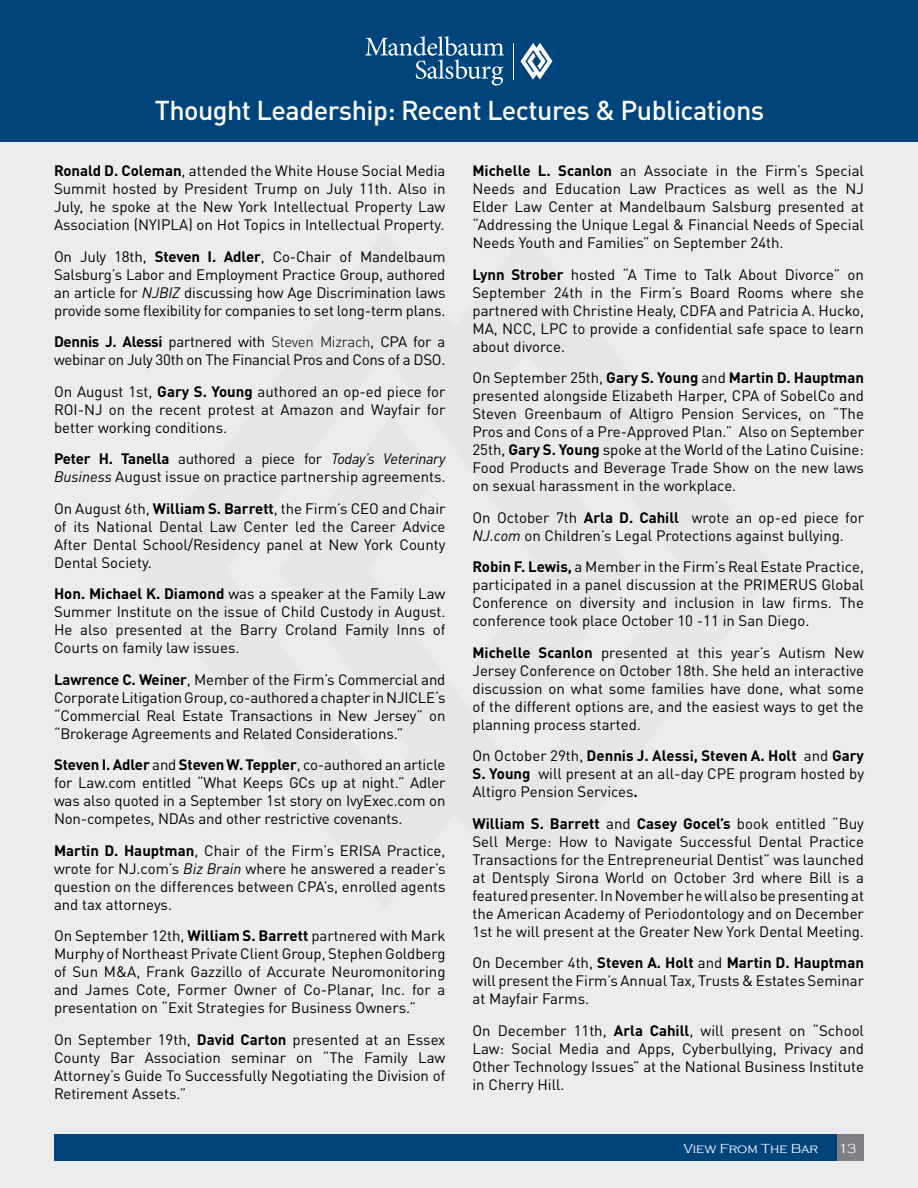
<style>
.page{position:relative;width:918px;height:1188px;background:#ebeced}
.page>*{position:absolute;margin:0;border:0;box-sizing:border-box;transform-origin:0 0}
.t1{font:500 27px "DINOT";letter-spacing:-.02em;color:#fff}
.t2{font:15px/18px "DINOT";color:#000;text-align:justify}
.t3{font:15px/18px "DINOT";letter-spacing:-.02em;color:#000}
.t4{font:300 13.5px "Copperplate Gothic";color:#fff}
.s1{font-weight:700}
.s2{font-style:italic}
.s3{font-weight:300}
</style>
<div class="page">
<div style="left:837px;top:1134px;width:27px;height:27px;background:#807f83"></div>
<div style="left:54px;top:1134px;width:783px;height:27px;background:#00447c"></div>
<div style="left:0;top:0;width:918px;height:142px;background:#00447c"></div>
<svg style="left:365px;top:36px;width:139px;height:50px"></svg>
<svg style="left:521px;top:43px;width:31px;height:37px"></svg>
<hr style="left:513px;top:43px;width:1px;height:37px;background:#fff">
<h1 class="t1" style="left:155px;top:93px;width:611px">Thought Leadership: Recent Lectures &amp; Publications</h1>
<p class="t2" style="left:54px;top:162px;width:393px"><span class="s1">Ronald D. Coleman</span>, attended the White House Social Media Summit hosted by President Trump on July 11th. Also in July, he spoke at the New York Intellectual Property Law Association (NYIPLA) on Hot Topics in Intellectual Property.</p>
<p class="t2" style="left:54px;top:247px;width:393px">On July 18th, <span class="s1">Steven I. Adler</span>, Co-Chair of Mandelbaum Salsburg’s Labor and Employment Practice Group, authored an article for <span class="s2">NJBIZ</span> discussing how Age Discrimination laws provide some flexibility for companies to set long-term plans.</p>
<p class="t3" style="left:54px;top:333px;width:393px"><span class="s1">Dennis J. Alessi</span> partnered with <span class="s3">Steven Mizrach</span>, CPA for a webinar on July 30th on The Financial Pros and Cons of a DSO.</p>
<p class="t2" style="left:54px;top:382px;width:393px">On August 1st, <span class="s1">Gary S. Young</span> authored an op-ed piece for ROI-NJ on the recent protest at Amazon and Wayfair for better working conditions.</p>
<p class="t2" style="left:54px;top:450px;width:393px"><span class="s1">Peter H. Tanella</span> authored a piece for <span class="s2">Today’s Veterinary<br>Business</span> August issue on practice partnership agreements.</p>
<p class="t2" style="left:54px;top:499px;width:393px">On August 6th, <span class="s1">William S. Barrett</span>, the Firm’s CEO and Chair of its National Dental Law Center led the Career Advice After Dental School/Residency panel at New York County Dental Society.</p>
<p class="t2" style="left:54px;top:585px;width:393px"><span class="s1">Hon. Michael K. Diamond</span> was a speaker at the Family Law Summer Institute on the issue of Child Custody in August.<br>He also presented at the Barry Croland Family Inns of Courts on family law issues.</p>
<p class="t2" style="left:54px;top:670px;width:393px"><span class="s1">Lawrence C. Weiner</span>, Member of the Firm’s Commercial and Corporate Litigation Group, co-authored a chapter in NJICLE‘s “Commercial Real Estate Transactions in New Jersey” on “Brokerage Agreements and Related Considerations.”</p>
<p class="t2" style="left:54px;top:756px;width:393px"><span class="s1">Steven I. Adler</span> and <span class="s1">Steven W. Teppler</span>, co-authored an article for Law.com entitled “What Keeps GCs up at night.” Adler was also quoted in a September 1st story on IvyExec.com on Non-competes, NDAs and other restrictive covenants.</p>
<p class="t2" style="left:54px;top:841px;width:393px"><span class="s1">Martin D. Hauptman</span>, Chair of the Firm’s ERISA Practice, wrote for NJ.com’s <span class="s2">Biz Brain</span> where he answered a reader’s question on the differences between CPA’s, enrolled agents and tax attorneys.</p>
<p class="t2" style="left:54px;top:927px;width:393px">On September 12th, <span class="s1">William S. Barrett</span> partnered with Mark Murphy of Northeast Private Client Group, Stephen Goldberg of Sun M&amp;A, Frank Gazzillo of Accurate Neuromonitoring and James Cote, Former Owner of Co-Planar, Inc. for a presentation on “Exit Strategies for Business Owners.”</p>
<p class="t2" style="left:54px;top:1030px;width:393px">On September 19th, <span class="s1">David Carton</span> presented at an Essex County Bar Association seminar on “The Family Law Attorney’s Guide To Successfully Negotiating the Division of Retirement Assets.”</p>
<p class="t2" style="left:472px;top:162px;width:393px"><span class="s1">Michelle L. Scanlon</span> an Associate in the Firm’s Special Needs and Education Law Practices as well as the NJ Elder Law Center at Mandelbaum Salsburg presented at “Addressing the Unique Legal &amp; Financial Needs of Special Needs Youth and Families” on September 24th.</p>
<p class="t2" style="left:472px;top:265px;width:393px"><span class="s1">Lynn Strober</span> hosted “A Time to Talk About Divorce” on September 24th in the Firm’s Board Rooms where she partnered with Christine Healy, CDFA and Patricia A. Hucko, MA, NCC, LPC to provide a confidential safe space to learn about divorce.</p>
<p class="t2" style="left:472px;top:369px;width:393px">On September 25th, <span class="s1">Gary S. Young</span> and <span class="s1">Martin D. Hauptman </span>presented alongside Elizabeth Harper, CPA of SobelCo and Steven Greenbaum of Altigro Pension Services, on “The Pros and Cons of a Pre-Approved Plan.” Also on September 25th, <span class="s1">Gary S. Young</span> spoke at the World of the Latino Cuisine:<br>Food Products and Beverage Trade Show on the new laws on sexual harassment in the workplace.</p>
<p class="t2" style="left:472px;top:508px;width:393px">On October 7th <span class="s1">Arla D. Cahill</span> wrote an op-ed piece for<br><span class="s2">NJ.com</span> on Children’s Legal Protections against bullying.</p>
<p class="t2" style="left:472px;top:558px;width:393px"><span class="s1">Robin F. Lewis,</span> a Member in the Firm’s Real Estate Practice, participated in a panel discussion at the PRIMERUS Global Conference on diversity and inclusion in law firms. The conference took place October 10 -11 in San Diego.</p>
<p class="t2" style="left:472px;top:643px;width:393px"><span class="s1">Michelle Scanlon</span> presented at this year’s Autism New Jersey Conference on October 18th. She held an interactive discussion on what some families have done, what some of the different options are, and the easiest ways to get the planning process started.</p>
<p class="t2" style="left:472px;top:747px;width:393px">On October 29th, <span class="s1">Dennis J. Alessi, Steven A. Holt</span> and <span class="s1">Gary S. Young</span> will present at an all-day CPE program hosted by Altigro Pension Services<span class="s1">.</span></p>
<p class="t2" style="left:472px;top:814px;width:393px"><span class="s1">William S. Barrett</span> and <span class="s1">Casey Gocel’s</span> book entitled “Buy Sell Merge: How to Navigate Successful Dental Practice Transactions for the Entrepreneurial Dentist” was launched at Dentsply Sirona World on October 3rd where Bill is a featured presenter. In November he will also be presenting at the American Academy of Periodontology and on December 1st he will present at the Greater New York Dental Meeting.</p>
<p class="t2" style="left:472px;top:954px;width:393px">On December 4th, <span class="s1">Steven A. Holt</span> and <span class="s1">Martin D. Hauptman </span>will present the Firm’s Annual Tax, Trusts &amp; Estates Seminar at Mayfair Farms.</p>
<p class="t2" style="left:472px;top:1021px;width:393px">On December 11th, <span class="s1">Arla Cahill</span>, will present on “School Law: Social Media and Apps, Cyberbullying, Privacy and Other Technology Issues” at the National Business Institute in Cherry Hill.</p>
<p class="t4" style="left:683px;top:1141px;width:136px">View From The Bar</p>
<p class="t4" style="left:839px;top:1141px;width:19px">13</p>
</div>
